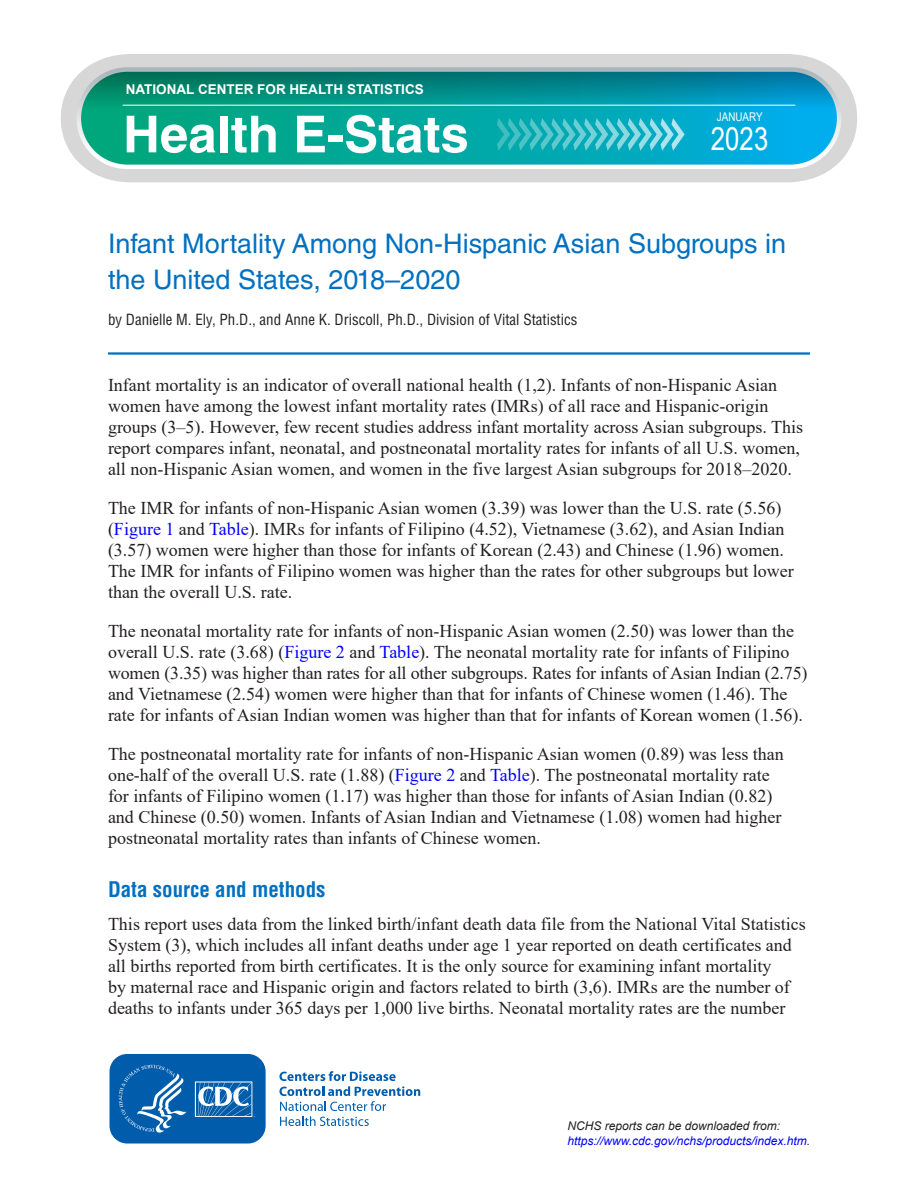
<style>
.page{position:relative;width:918px;height:1188px;background:#fff}
.page>*{position:absolute;margin:0;border:0;box-sizing:border-box;transform-origin:0 0}
.Masthead-Estats{font:700 51px "Helvetica LT Std";color:#fff}
.Cover_Report_month_y{font:31.5px "Arial Narrow";color:#fff}
.H1-Title{font:27px/36px "Helvetica LT Std";color:#0070c0}
.t1{font:700 condensed 21px "Helvetica LT Std";color:#0070c0}
.Body{font:18px/21px "Times New Roman";color:#231f20}
.Byline{font:condensed 15px "Helvetica LT Std";color:#231f20}
.Masthead-NCHS{font:700 13.5px "Arial";color:#fff}
.t2{font:italic 12px/15px "Arial";color:#00f}
.Cover_Report_month_y-2{font:12px "Arial Narrow";color:#fff}
.s1{color:#00f}
.s2{color:#231f20}
</style>
<div class="page">
<svg style="left:61px;top:54px;width:796px;height:128px;background:#dcdcdc"></svg>
<svg style="left:77px;top:67px;width:764px;height:102px"></svg>
<svg style="left:79px;top:70px;width:760px;height:81px;background:#119fa0"></svg>
<hr style="left:108px;top:352px;width:702px;height:3px;background:#0070c0">
<svg style="left:279px;top:1071px;width:141px;height:55px"></svg>
<svg style="left:109px;top:1054px;width:157px;height:90px;background:#2272b6"></svg>
<h1 class="Masthead-NCHS" style="left:126px;top:80px;width:299px">NATIONAL CENTER FOR HEALTH STATISTICS</h1>
<h1 class="Masthead-Estats" style="left:123px;top:103px;width:347px">Health E-Stats</h1>
<h1 class="Cover_Report_month_y-2" style="left:717px;top:108px;width:47px">JANUARY</h1>
<h1 class="Cover_Report_month_y" style="left:711px;top:116px;width:59px">2023</h1>
<h1 class="H1-Title" style="left:108px;top:226px;width:680px">Infant Mortality Among Non-Hispanic Asian Subgroups in the United States, 2018–2020</h1>
<p class="Byline" style="left:108px;top:311px;width:471px">by Danielle M. Ely, Ph.D., and Anne K. Driscoll, Ph.D., Division of Vital Statistics</p>
<p class="Body" style="left:108px;top:374px;width:697px">Infant mortality is an indicator of overall national health (1,2). Infants of non-Hispanic Asian women have among the lowest infant mortality rates (IMRs) of all race and Hispanic-origin groups (3–5). However, few recent studies address infant mortality across Asian subgroups. This report compares infant, neonatal, and postneonatal mortality rates for infants of all U.S. women, all non-Hispanic Asian women, and women in the five largest Asian subgroups for 2018–2020.</p>
<p class="Body" style="left:108px;top:497px;width:687px">The IMR for infants of non-Hispanic Asian women (3.39) was lower than the U.S. rate (5.56) (<span class="s1">Figure 1</span> and <span class="s1">Table</span>). IMRs for infants of Filipino (4.52), Vietnamese (3.62), and Asian Indian (3.57) women were higher than those for infants of Korean (2.43) and Chinese (1.96) women.<br>The IMR for infants of Filipino women was higher than the rates for other subgroups but lower than the overall U.S. rate.</p>
<p class="Body" style="left:108px;top:620px;width:701px">The neonatal mortality rate for infants of non-Hispanic Asian women (2.50) was lower than the overall U.S. rate (3.68) (<span class="s1">Figure 2</span> and <span class="s1">Table</span>). The neonatal mortality rate for infants of Filipino women (3.35) was higher than rates for all other subgroups. Rates for infants of Asian Indian (2.75) and Vietnamese (2.54) women were higher than that for infants of Chinese women (1.46). The rate for infants of Asian Indian women was higher than that for infants of Korean women (1.56).</p>
<p class="Body" style="left:108px;top:743px;width:677px">The postneonatal mortality rate for infants of non-Hispanic Asian women (0.89) was less than one-half of the overall U.S. rate (1.88) (<span class="s1">Figure 2</span> and <span class="s1">Table</span>). The postneonatal mortality rate for infants of Filipino women (1.17) was higher than those for infants of Asian Indian (0.82) and Chinese (0.50) women. Infants of Asian Indian and Vietnamese (1.08) women had higher postneonatal mortality rates than infants of Chinese women.</p>
<h2 class="t1" style="left:108px;top:876px;width:219px">Data source and methods</h2>
<p class="Body" style="left:108px;top:913px;width:699px">This report uses data from the linked birth/infant death data file from the National Vital Statistics System (3), which includes all infant deaths under age 1 year reported on death certificates and all births reported from birth certificates. It is the only source for examining infant mortality<br>by maternal race and Hispanic origin and factors related to birth (3,6). IMRs are the number of deaths to infants under 365 days per 1,000 live births. Neonatal mortality rates are the number</p>
<p class="t2" style="left:567px;top:1118px;width:244px"><span class="s2">NCHS reports can be downloaded from: </span>https://www.cdc.gov/nchs/products/index.htm<span class="s2">.</span></p>
</div>
